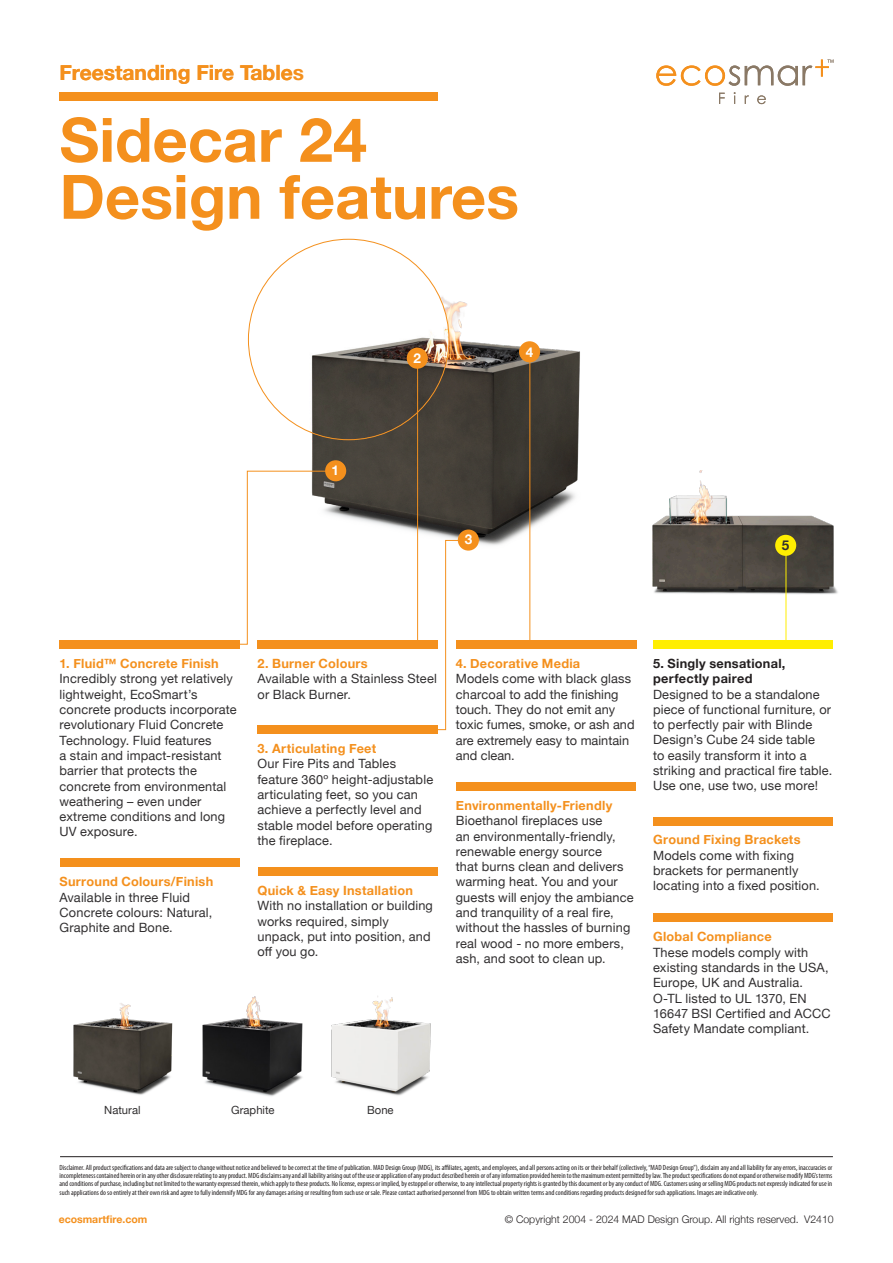
<style>
.page{position:relative;width:893px;height:1263px;background:#fff}
.page>*{position:absolute;margin:0;border:0;box-sizing:border-box;transform-origin:0 0}
.t1{font:700 61.2px "Helvetica Neue";color:#f4901d}
.t2{font:700 21px "Helvetica Neue";color:#f4901d}
.t3{font:700 13.5px "Helvetica Neue";color:#fff}
.t4{font:700 13.5px "Helvetica Neue";color:#312f30}
.t5{font:12.75px/15.3px "Helvetica Neue";letter-spacing:.015em;color:#312f30}
.t6{font:700 12.75px "Helvetica Neue";letter-spacing:.02em;color:#f4901d}
.t7{font:700 12.75px "Helvetica Neue";letter-spacing:.02em;color:#231f20}
.t8{font:11.25px "Helvetica Neue";letter-spacing:.005em;color:#312f30}
.t9{font:300 10.5px "Helvetica Neue";color:#231f20}
.t10{font:700 10.5px "Helvetica Neue";color:#f4901d}
.t11{font:condensed 7.5px/8.2px "Myriad Pro";color:#231f20;text-align:justify}
</style>
<div class="page">
<hr style="left:60px;top:1156px;width:773px;height:1px;background:#231f20">
<img style="left:247px;top:252px;width:333px;height:324px">
<img style="left:248px;top:239px;width:201px;height:201px;border-radius:100px">
<svg style="left:719px;top:93px;width:6px;height:11px"></svg>
<svg style="left:745px;top:95px;width:4px;height:9px"></svg>
<svg style="left:757px;top:95px;width:9px;height:9px"></svg>
<svg style="left:656px;top:60px;width:177px;height:26px"></svg>
<div style="left:60px;top:92px;width:378px;height:8px;background:#f4901d"></div>
<div style="left:60px;top:640px;width:180px;height:9px;background:#f4901d"></div>
<div style="left:60px;top:859px;width:179px;height:8px;background:#f4901d"></div>
<div style="left:257px;top:640px;width:181px;height:9px;background:#f4901d"></div>
<div style="left:257px;top:725px;width:181px;height:9px;background:#f4901d"></div>
<div style="left:257px;top:867px;width:180px;height:8px;background:#f4901d"></div>
<div style="left:456px;top:640px;width:180px;height:9px;background:#f4901d"></div>
<div style="left:456px;top:782px;width:180px;height:8px;background:#f4901d"></div>
<div style="left:653px;top:640px;width:180px;height:9px;background:#ffee01"></div>
<div style="left:653px;top:817px;width:180px;height:8px;background:#f4901d"></div>
<div style="left:653px;top:914px;width:180px;height:8px;background:#f4901d"></div>
<hr style="left:529px;top:358px;width:1px;height:285px;background:#f4901d">
<hr style="left:417px;top:362px;width:1px;height:281px;background:#f4901d">
<svg style="left:406px;top:540px;width:74px;height:190px"></svg>
<svg style="left:240px;top:470px;width:87px;height:175px"></svg>
<div style="left:325px;top:460px;width:21px;height:21px;background:#f4901d;border-radius:50%"></div>
<div style="left:458px;top:529px;width:21px;height:22px;background:#f4901d;border-radius:50%"></div>
<div style="left:519px;top:341px;width:21px;height:21px;background:#f4901d;border-radius:50%"></div>
<div style="left:407px;top:348px;width:21px;height:21px;background:#f4901d;border-radius:50%"></div>
<img style="left:652px;top:471px;width:186px;height:149px">
<hr style="left:786px;top:545px;width:1px;height:100px;background:#ffee01">
<div style="left:775px;top:535px;width:21px;height:21px;background:#ffee01;border-radius:50%"></div>
<img style="left:73px;top:1003px;width:100px;height:92px">
<img style="left:202px;top:996px;width:101px;height:100px">
<img style="left:331px;top:996px;width:100px;height:100px">
<p class="t2" style="left:60px;top:56px;width:246px">Freestanding Fire Tables</p>
<p class="t1" style="left:60px;top:92px;width:309px">Sidecar 24</p>
<p class="t1" style="left:60px;top:149px;width:461px">Design features</p>
<p class="t3" style="left:332px;top:460px;width:9px">1</p>
<p class="t3" style="left:413px;top:347px;width:9px">2</p>
<p class="t3" style="left:526px;top:341px;width:9px">4</p>
<p class="t3" style="left:465px;top:529px;width:9px">3</p>
<p class="t4" style="left:782px;top:535px;width:9px">5</p>
<p class="t6" style="left:60px;top:654px;width:161px">1. Fluid™ Concrete Finish</p>
<p class="t5" style="left:60px;top:672px;width:179px">Incredibly strong yet relatively lightweight, EcoSmart’s concrete products incorporate revolutionary Fluid Concrete<br>Technology. Fluid features<br>a stain and impact-resistant barrier that protects the concrete from environmental weathering – even under extreme conditions and long<br>UV exposure.</p>
<p class="t6" style="left:60px;top:872px;width:155px">Surround Colours/Finish</p>
<p class="t5" style="left:60px;top:890px;width:154px">Available in three Fluid<br>Concrete colours: Natural,<br>Graphite and Bone.</p>
<p class="t6" style="left:257px;top:654px;width:112px">2. Burner Colours</p>
<p class="t5" style="left:257px;top:672px;width:181px">Available with a Stainless Steel or Black Burner.</p>
<p class="t6" style="left:257px;top:739px;width:120px">3. Articulating Feet</p>
<p class="t5" style="left:257px;top:757px;width:177px">Our Fire Pits and Tables feature 360º height-adjustable articulating feet, so you can achieve a perfectly level and stable model before operating the fireplace.</p>
<p class="t6" style="left:257px;top:880px;width:157px">Quick &amp; Easy Installation</p>
<p class="t5" style="left:257px;top:899px;width:177px">With no installation or building works required, simply unpack, put into position, and off you go.</p>
<p class="t6" style="left:456px;top:654px;width:126px">4. Decorative Media</p>
<p class="t5" style="left:456px;top:672px;width:180px">Models come with black glass charcoal to add the finishing touch. They do not emit any toxic fumes, smoke, or ash and are extremely easy to maintain and clean.</p>
<p class="t6" style="left:456px;top:795px;width:158px">Environmentally-Friendly</p>
<p class="t5" style="left:456px;top:814px;width:179px">Bioethanol fireplaces use<br>an environmentally-friendly, renewable energy source<br>that burns clean and delivers warming heat. You and your guests will enjoy the ambiance and tranquility of a real fire, without the hassles of burning real wood - no more embers, ash, and soot to clean up.</p>
<p class="t7" style="left:653px;top:653px;width:134px">5. Singly sensational,</p>
<p class="t7" style="left:653px;top:669px;width:101px">perfectly paired</p>
<p class="t5" style="left:653px;top:687px;width:180px">Designed to be a standalone piece of functional furniture, or to perfectly pair with Blinde</p>
<p class="t5" style="left:653px;top:733px;width:181px">Design’s Cube 24 side table<br>to easily transform it into a striking and practical fire table.<br>Use one, use two, use more!</p>
<p class="t6" style="left:653px;top:830px;width:149px">Ground Fixing Brackets</p>
<p class="t5" style="left:653px;top:848px;width:168px">Models come with fixing brackets for permanently locating into a fixed position.</p>
<p class="t6" style="left:653px;top:927px;width:120px">Global Compliance</p>
<p class="t5" style="left:653px;top:945px;width:179px">These models comply with existing standards in the USA,<br>Europe, UK and Australia.<br>O-TL listed to UL 1370, EN<br>16647 BSI Certified and ACCC<br>Safety Mandate compliant.</p>
<p class="t8" style="left:104px;top:1101px;width:38px">Natural</p>
<p class="t8" style="left:231px;top:1101px;width:45px">Graphite</p>
<p class="t8" style="left:367px;top:1101px;width:28px">Bone</p>
<p class="t11" style="left:60px;top:1163px;width:774px">Disclaimer. All product specifications and data are subject to change without notice and believed to be correct at the time of publication. MAD Design Group (MDG), its affiliates, agents, and employees, and all persons acting on its or their behalf (collectively, “MAD Design Group”), disclaim any and all liability for any errors, inaccuracies or incompleteness contained herein or in any other disclosure relating to any product. MDG disclaims any and all liability arising out of the use or application of any product described herein or of any information provided herein to the maximum extent permitted by law. The product specifications do not expand or otherwise modify MDG’s terms and conditions of purchase, including but not limited to the warranty expressed therein, which apply to these products. No license, express or implied, by estoppel or otherwise, to any intellectual property rights is granted by this document or by any conduct of MDG. Customers using or selling MDG products not expressly indicated for use in such applications do so entirely at their own risk and agree to fully indemnify MDG for any damages arising or resulting from such use or sale. Please contact authorised personnel from MDG to obtain written terms and conditions regarding products designed for such applications. Images are indicative only.</p>
<p class="t10" style="left:59px;top:1211px;width:90px">ecosmartfire.com</p>
<p class="t9" style="left:505px;top:1210px;width:296px">© Copyright 2004 - 2024 MAD Design Group. All rights reserved.</p>
<p class="t9" style="left:804px;top:1210px;width:31px">V2410</p>
</div>
